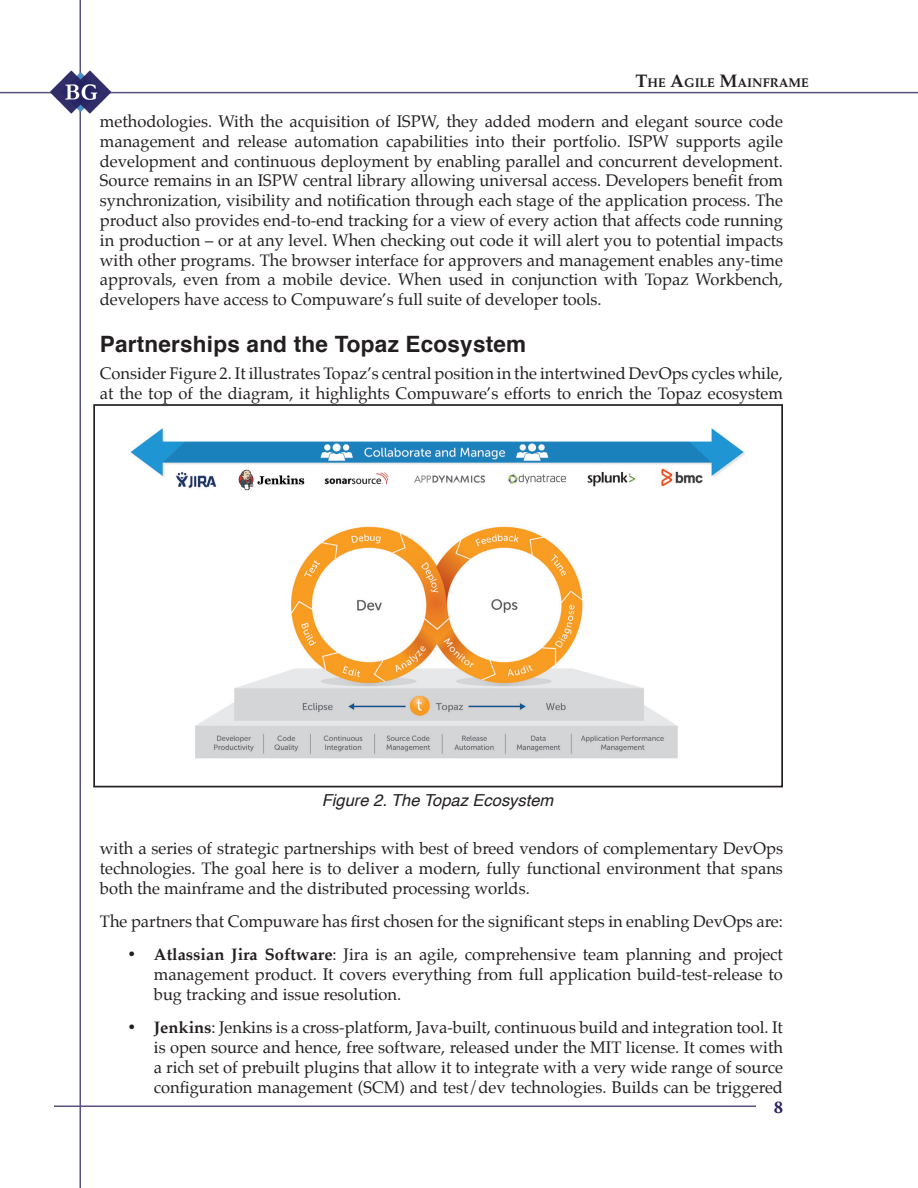
<style>
.page{position:relative;width:918px;height:1188px;background:#fff}
.page>*{position:absolute;margin:0;border:0;box-sizing:border-box;transform-origin:0 0}
.t1{font:700 22.5px "Helvetica";letter-spacing:.01em;color:#231f20}
.t2{font:700 18px "Adobe Garamond Pro";color:#2e2264}
.t3{font:16.5px/19.8px "Palatino";color:#231f20;text-align:justify}
.t4{font:italic 16.5px "Helvetica";color:#231f20}
.t5{font:700 12.6px "Palatino";color:#231f20}
.s1{font-size:18px}
.s2{font-weight:700}
</style>
<div class="page">
<hr style="left:0;top:92px;width:918px;height:1px;background:#5a4f80">
<hr style="left:80px;top:0;width:1px;height:1188px;background:#5a4f80">
<img style="left:50px;top:70px;width:61px;height:45px">
<hr style="left:54px;top:1106px;width:702px;height:1px;background:#5a4f80">
<img style="left:130px;top:428px;width:615px;height:331px">
<div style="left:93px;top:404px;width:690px;height:383px;border:2px solid #231f20"></div>
<p class="t5" style="left:636px;top:77px;width:175px"><span class="s1">T</span>HE <span class="s1">A</span>GILE <span class="s1">M</span>AINFRAME</p>
<p class="t3" style="left:100px;top:113px;width:685px">methodologies. With the acquisition of ISPW, they added modern and elegant source code management and release automation capabilities into their portfolio. ISPW supports agile development and continuous deployment by enabling parallel and concurrent development.<br>Source remains in an ISPW central library allowing universal access. Developers benefit from synchronization, visibility and notification through each stage of the application process. The product also provides end-to-end tracking for a view of every action that affects code running in production – or at any level. When checking out code it will alert you to potential impacts with other programs. The browser interface for approvers and management enables any-time approvals, even from a mobile device. When used in conjunction with Topaz Workbench, developers have access to Compuware’s full suite of developer tools.</p>
<h1 class="t1" style="left:100px;top:335px;width:428px">Partnerships and the Topaz Ecosystem</h1>
<p class="t3" style="left:100px;top:365px;width:685px">Consider Figure 2. It illustrates Topaz’s central position in the intertwined DevOps cycles while, at the top of the diagram, it highlights Compuware’s efforts to enrich the Topaz ecosystem</p>
<p class="t4" style="left:322px;top:793px;width:233px">Figure 2. The Topaz Ecosystem</p>
<p class="t3" style="left:100px;top:840px;width:685px">with a series of strategic partnerships with best of breed vendors of complementary DevOps technologies. The goal here is to deliver a modern, fully functional environment that spans both the mainframe and the distributed processing worlds.</p>
<p class="t3" style="left:100px;top:913px;width:685px">The partners that Compuware has first chosen for the significant steps in enabling DevOps are:</p>
<p class="t3" style="left:154px;top:946px;width:631px;text-indent:-27px"><span class="s2">• Atlassian Jira Software</span>: Jira is an agile, comprehensive team planning and project management product. It covers everything from full application build-test-release to bug tracking and issue resolution.</p>
<p class="t3" style="left:154px;top:1019px;width:631px;text-indent:-27px"><span class="s2">• Jenkins</span>: Jenkins is a cross-platform, Java-built, continuous build and integration tool. It is open source and hence, free software, released under the MIT license. It comes with a rich set of prebuilt plugins that allow it to integrate with a very wide range of source configuration management (SCM) and test/dev technologies. Builds can be triggered</p>
<p class="t2" style="left:774px;top:1096px;width:11px">8</p>
</div>
